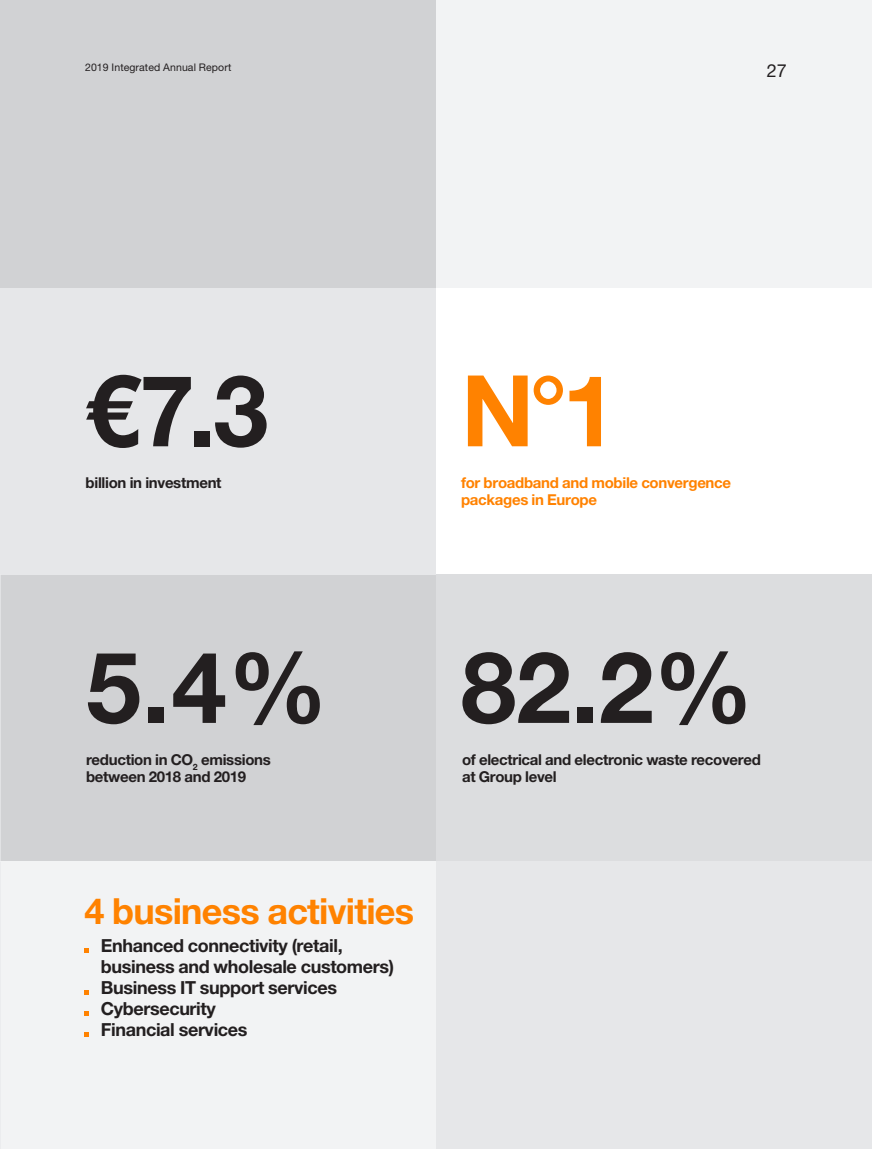
<style>
.page{position:relative;width:872px;height:1149px;background:#fff}
.page>*{position:absolute;margin:0;border:0;box-sizing:border-box;transform-origin:0 0}
.t1{font:700 99px "Helvetica Neue LT Std";color:#231f20}
.t2{font:700 99px "Helvetica Neue LT Std";color:#ff8200}
.t3{font:700 36px "Helvetica Neue LT Std";letter-spacing:-.02em;color:#ff8200}
.t4{font:700 18px/21px "Helvetica Neue LT Std";letter-spacing:-.02em;color:#231f20}
.t5{font:18px "Helvetica Neue LT Std";color:#231f20}
.t6{font:700 15px/16.5px "Helvetica Neue LT Std";letter-spacing:-.02em;color:#231f20}
.t7{font:700 15px/16.5px "Helvetica Neue LT Std";letter-spacing:-.02em;color:#ff8200}
.t8{font:10.5px "Helvetica Neue LT Std";letter-spacing:.01em;color:#231f20}
</style>
<div class="page">
<div style="left:0;top:574px;width:436px;height:287px;background:#d1d2d4"></div>
<div style="left:0;top:287px;width:436px;height:287px;background:#e6e7e9"></div>
<div style="left:0;top:861px;width:436px;height:287px;background:#f2f3f4"></div>
<div style="left:0;top:0;width:436px;height:287px;background:#d1d2d4"></div>
<div style="left:436px;top:0;width:436px;height:287px;background:#f2f3f4"></div>
<div style="left:436px;top:574px;width:436px;height:287px;background:#dcdddf"></div>
<div style="left:436px;top:861px;width:436px;height:287px;background:#e6e7e9"></div>
<svg style="left:85px;top:990px;width:4px;height:4px"></svg>
<svg style="left:85px;top:1011px;width:4px;height:4px"></svg>
<svg style="left:85px;top:1032px;width:4px;height:4px"></svg>
<svg style="left:85px;top:948px;width:4px;height:4px"></svg>
<p class="t8" style="left:85px;top:61px;width:148px">2019 Integrated Annual Report</p>
<p class="t5" style="left:767px;top:59px;width:22px">27</p>
<p class="t1" style="left:85px;top:349px;width:185px">€7.3</p>
<p class="t6" style="left:86px;top:474px;width:137px">billion in investment</p>
<p class="t2" style="left:461px;top:349px;width:158px">N°1</p>
<p class="t7" style="left:461px;top:474px;width:272px">for broadband and mobile convergence packages in Europe</p>
<p class="t1" style="left:86px;top:626px;width:243px">5.4%</p>
<p class="t6" style="left:86px;top:750px;width:186px">reduction in CO<sub>2</sub> emissions</p>
<p class="t6" style="left:86px;top:767px;width:162px">between 2018 and 2019</p>
<h3 class="t3" style="left:85px;top:888px;width:331px">4 business activities</h3>
<p class="t4" style="left:101px;top:934px;width:295px">Enhanced connectivity (retail, business and wholesale customers)</p>
<p class="t4" style="left:101px;top:976px;width:238px">Business IT support services</p>
<p class="t4" style="left:101px;top:997px;width:117px">Cybersecurity</p>
<p class="t4" style="left:101px;top:1018px;width:148px">Financial services</p>
<p class="t1" style="left:461px;top:626px;width:293px">82.2%</p>
<p class="t6" style="left:462px;top:750px;width:300px">of electrical and electronic waste recovered at Group level</p>
</div>
